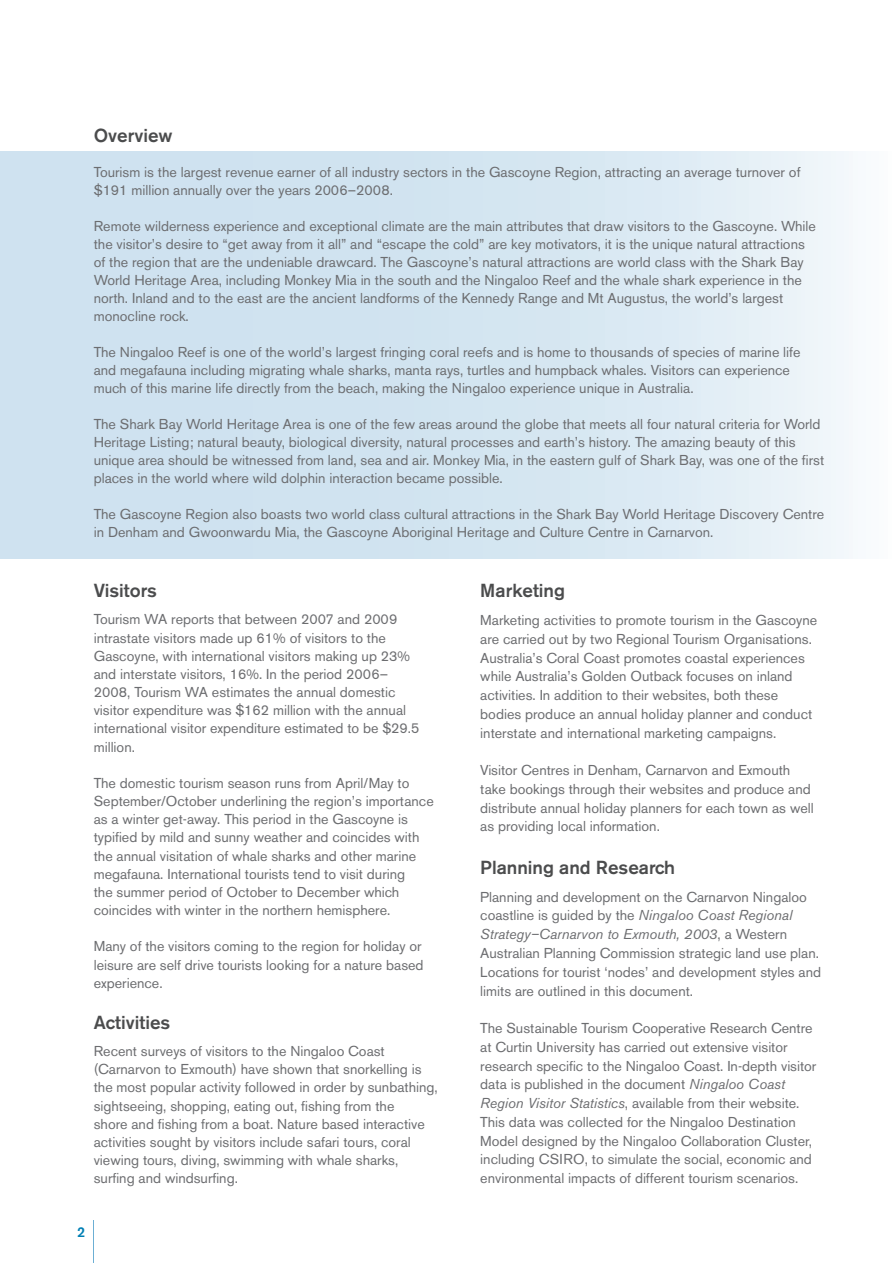
<style>
.page{position:relative;width:893px;height:1263px;background:#fff}
.page>*{position:absolute;margin:0;border:0;box-sizing:border-box;transform-origin:0 0}
.t1{font:500 18.75px "Akzidenz Grotesk BE";color:#4b4c4d}
.t2{font:14.25px/18.1px "Akzidenz Grotesk BE";color:#6c6d70}
.t3{font:500 14.25px "Akzidenz Grotesk BE";color:#007fb4}
.s1{font-style:italic}
</style>
<div class="page">
<div style="left:0;top:152px;width:892px;height:407px;background:linear-gradient(to right,#c6dded,#eaf3f8)"></div>
<hr style="left:93px;top:1220px;width:1px;height:43px;background:#6cafd4">
<h1 class="t1" style="left:94px;top:124px;width:80px">Overview</h1>
<p class="t2" style="left:94px;top:164px;width:708px">Tourism is the largest revenue earner of all industry sectors in the Gascoyne Region, attracting an average turnover of $191 million annually over the years 2006–2008.</p>
<p class="t2" style="left:94px;top:218px;width:724px">Remote wilderness experience and exceptional climate are the main attributes that draw visitors to the Gascoyne. While the visitor’s desire to “get away from it all” and “escape the cold” are key motivators, it is the unique natural attractions of the region that are the undeniable drawcard. The Gascoyne’s natural attractions are world class with the Shark Bay World Heritage Area, including Monkey Mia in the south and the Ningaloo Reef and the whale shark experience in the north. Inland and to the east are the ancient landforms of the Kennedy Range and Mt Augustus, the world’s largest monocline rock.</p>
<p class="t2" style="left:94px;top:343px;width:708px">The Ningaloo Reef is one of the world’s largest fringing coral reefs and is home to thousands of species of marine life and megafauna including migrating whale sharks, manta rays, turtles and humpback whales. Visitors can experience much of this marine life directly from the beach, making the Ningaloo experience unique in Australia.</p>
<p class="t2" style="left:94px;top:415px;width:732px">The Shark Bay World Heritage Area is one of the few areas around the globe that meets all four natural criteria for World Heritage Listing; natural beauty, biological diversity, natural processes and earth’s history. The amazing beauty of this unique area should be witnessed from land, sea and air. Monkey Mia, in the eastern gulf of Shark Bay, was one of the first places in the world where wild dolphin interaction became possible.</p>
<p class="t2" style="left:94px;top:505px;width:732px">The Gascoyne Region also boasts two world class cultural attractions in the Shark Bay World Heritage Discovery Centre in Denham and Gwoonwardu Mia, the Gascoyne Aboriginal Heritage and Culture Centre in Carnarvon.</p>
<h1 class="t1" style="left:94px;top:579px;width:65px">Visitors</h1>
<p class="t2" style="left:94px;top:610px;width:327px">Tourism WA reports that between 2007 and 2009 intrastate visitors made up 61% of visitors to the Gascoyne, with international visitors making up 23% and interstate visitors, 16%. In the period 2006– 2008, Tourism WA estimates the annual domestic visitor expenditure was $162 million with the annual international visitor expenditure estimated to be $29.5 million.</p>
<p class="t2" style="left:94px;top:774px;width:341px">The domestic tourism season runs from April/May to September/October underlining the region’s importance as a winter get-away. This period in the Gascoyne is typified by mild and sunny weather and coincides with the annual visitation of whale sharks and other marine megafauna. International tourists tend to visit during<br>the summer period of October to December which coincides with winter in the northern hemisphere.</p>
<p class="t2" style="left:94px;top:937px;width:331px">Many of the visitors coming to the region for holiday or leisure are self drive tourists looking for a nature based experience.</p>
<h1 class="t1" style="left:94px;top:1010px;width:78px">Activities</h1>
<p class="t2" style="left:94px;top:1042px;width:345px">Recent surveys of visitors to the Ningaloo Coast (Carnarvon to Exmouth) have shown that snorkelling is the most popular activity followed in order by sunbathing, sightseeing, shopping, eating out, fishing from the<br>shore and fishing from a boat. Nature based interactive activities sought by visitors include safari tours, coral viewing tours, diving, swimming with whale sharks, surfing and windsurfing.</p>
<p class="t3" style="left:77px;top:1223px;width:10px">2</p>
<h1 class="t1" style="left:480px;top:579px;width:86px">Marketing</h1>
<p class="t2" style="left:480px;top:611px;width:338px;line-height:18.8px">Marketing activities to promote tourism in the Gascoyne are carried out by two Regional Tourism Organisations.<br>Australia’s Coral Coast promotes coastal experiences while Australia’s Golden Outback focuses on inland activities. In addition to their websites, both these bodies produce an annual holiday planner and conduct interstate and international marketing campaigns.</p>
<p class="t2" style="left:480px;top:761px;width:335px;line-height:18.8px">Visitor Centres in Denham, Carnarvon and Exmouth take bookings through their websites and produce and distribute annual holiday planners for each town as well as providing local information.</p>
<h1 class="t1" style="left:480px;top:855px;width:196px">Planning and Research</h1>
<p class="t2" style="left:480px;top:887px;width:342px;line-height:18.8px">Planning and development on the Carnarvon Ningaloo coastline is guided by the <span class="s1">Ningaloo Coast Regional Strategy–Carnarvon to Exmouth, 2003</span>, a Western Australian Planning Commission strategic land use plan.<br>Locations for tourist ‘nodes’ and development styles and limits are outlined in this document.</p>
<p class="t2" style="left:480px;top:1019px;width:338px;line-height:18.8px">The Sustainable Tourism Cooperative Research Centre at Curtin University has carried out extensive visitor research specific to the Ningaloo Coast. In-depth visitor data is published in the document <span class="s1">Ningaloo Coast Region Visitor Statistics</span>, available from their website.<br>This data was collected for the Ningaloo Destination Model designed by the Ningaloo Collaboration Cluster, including CSIRO, to simulate the social, economic and environmental impacts of different tourism scenarios.</p>
</div>
